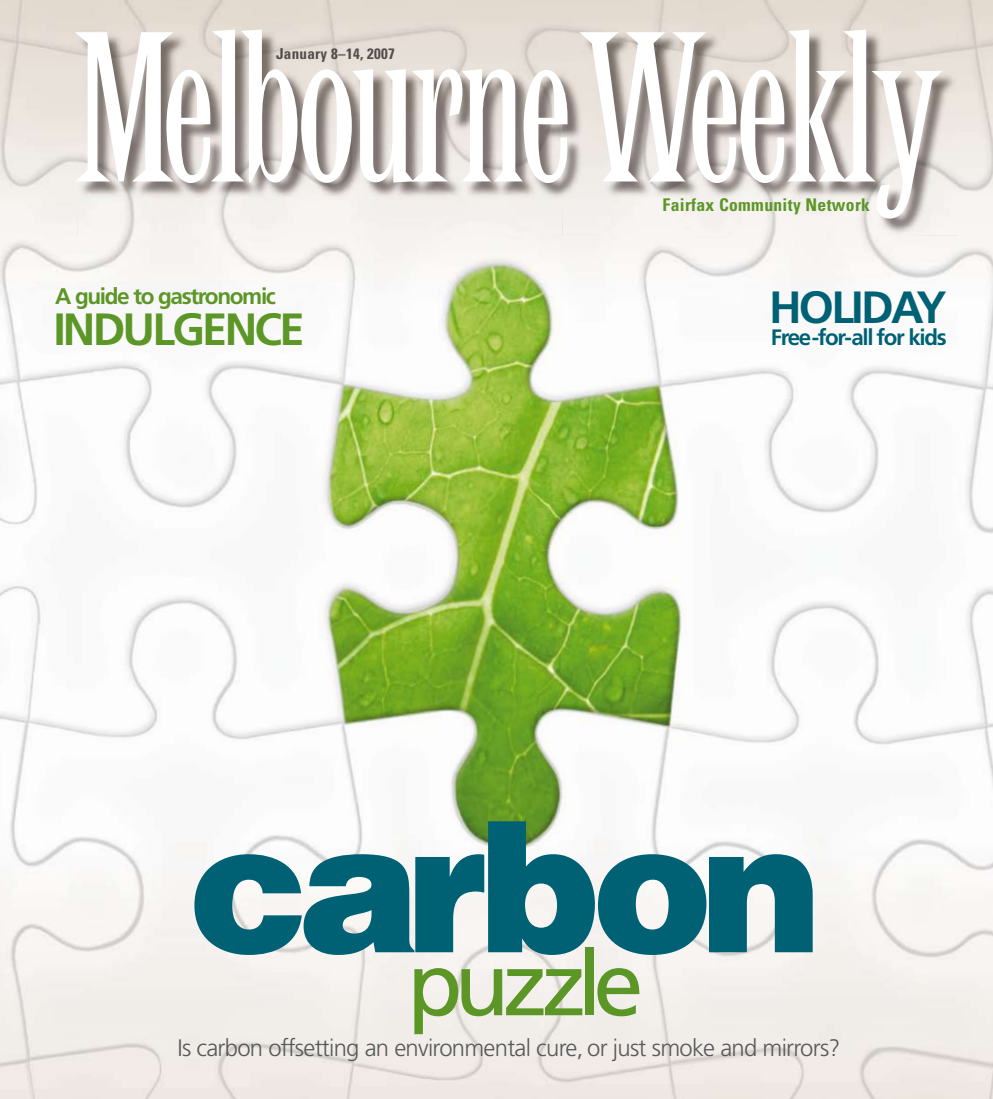
<style>
.page{position:relative;width:993px;height:1099px;background:#fff}
.page>*{position:absolute;margin:0;border:0;box-sizing:border-box;transform-origin:0 0}
.t1{font:condensed 218.12px "Latin";letter-spacing:-.04em;color:#fff}
.t2{font:900 181.75px "Helvetica LT";letter-spacing:-.06em;color:#006175}
.t3{font:90.25px "Frutiger LT";letter-spacing:-.09em;color:#5c9627}
.t4{font:700 45.12px "Frutiger LT";letter-spacing:-.06em;color:#5c9627}
.t5{font:700 45.12px "Frutiger LT";letter-spacing:-.06em;color:#006175}
.t6{font:300 23.88px "Frutiger LT";letter-spacing:-.03em;color:#58585a}
.t7{font:700 22.62px "Frutiger LT";letter-spacing:-.06em;color:#5c9627}
.t8{font:700 22.38px "Frutiger LT";letter-spacing:-.06em;color:#006175}
.t9{font:700 condensed 17.5px "Univers";letter-spacing:.02em;color:#5c9627}
.t10{font:700 condensed 15px "Univers";letter-spacing:.02em;color:#534c4b}
</style>
<div class="page">
<img style="left:0;top:0;width:992px;height:1098px">
<img style="left:78px;top:31px;width:482px;height:204px">
<img style="left:560px;top:31px;width:397px;height:204px">
<h1 class="t1" style="left:71px;top:-9px;width:872px">Melbourne Weekly</h1>
<p class="t10" style="left:276px;top:44px;width:120px">January 8–14, 2007</p>
<p class="t9" style="left:662px;top:194px;width:209px">Fairfax Community Network</p>
<p class="t7" style="left:55px;top:283px;width:222px">A guide to gastronomic</p>
<h3 class="t4" style="left:53px;top:303px;width:252px">INDULGENCE</h3>
<h3 class="t5" style="left:768px;top:280px;width:179px">HOLIDAY</h3>
<p class="t8" style="left:770px;top:324px;width:177px">Free-for-all for kids</p>
<h2 class="t2" style="left:188px;top:768px;width:634px">carbon</h2>
<h3 class="t3" style="left:407px;top:930px;width:238px">puzzle</h3>
<p class="t6" style="left:177px;top:1034px;width:664px">Is carbon offsetting an environmental cure, or just smoke and mirrors?</p>
</div>
